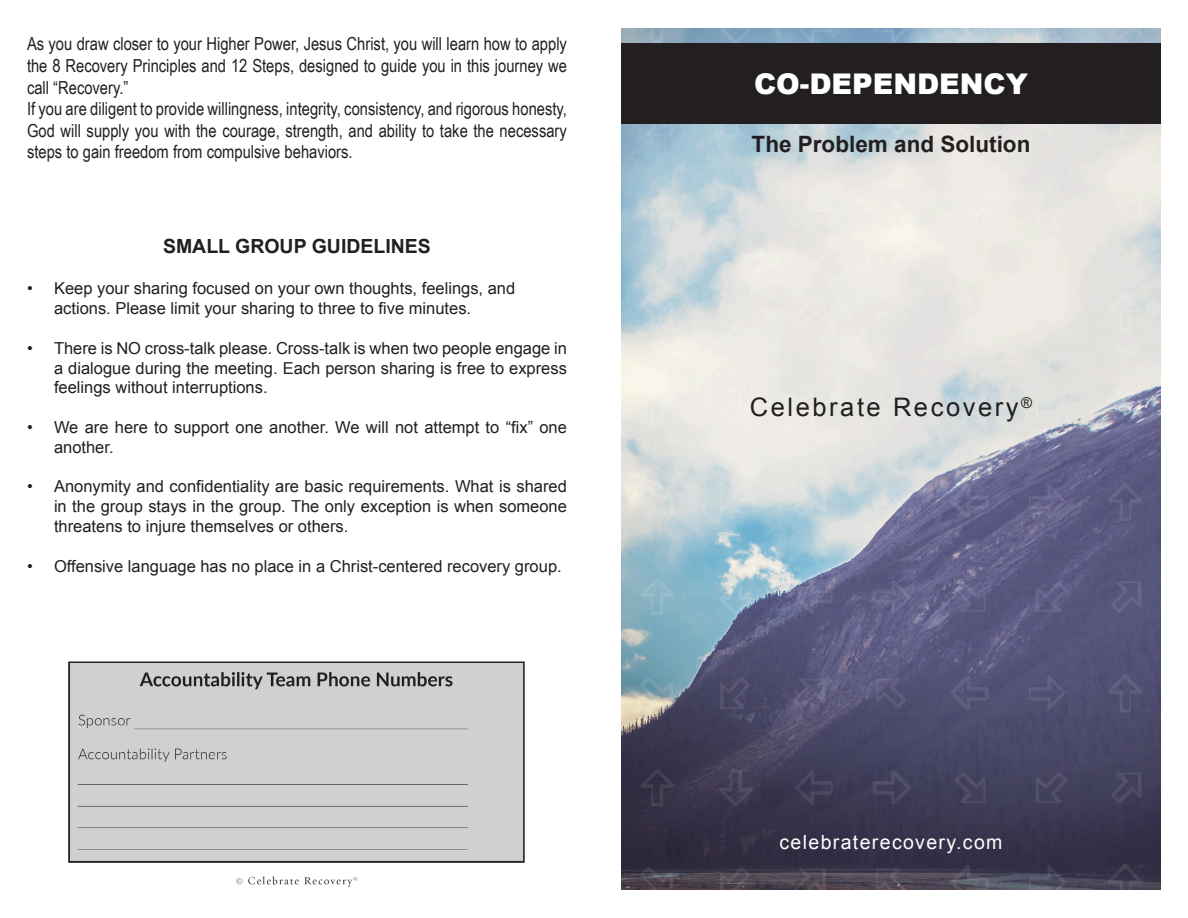
<style>
.page{position:relative;width:1188px;height:918px;background:#fff}
.page>*{position:absolute;margin:0;border:0;box-sizing:border-box;transform-origin:0 0}
.t1{font:900 28.5px "Arial";color:#fff}
.t2{font:25.5px "Arial";letter-spacing:.1em;color:#231f20}
.t3{font:700 22.5px "Arial";color:#231f20}
.t4{font:19.5px "Arial";letter-spacing:.07em;color:#fff}
.t5{font:700 19.5px "Arial";color:#231f20}
.t6{font:18px/21.6px "Arial Narrow";color:#231f20;text-align:justify}
.t7{font:16.5px/19.8px "Arial";color:#231f20}
</style>
<div class="page">
<img style="left:621px;top:28px;width:540px;height:862px">
<div style="left:621px;top:43px;width:540px;height:81px;background:#231f20"></div>
<img style="left:68px;top:661px;width:457px;height:227px">
<p class="t6" style="left:27px;top:33px;width:542px">As you draw closer to your Higher Power, Jesus Christ, you will learn how to apply the 8 Recovery Principles and 12 Steps, designed to guide you in this journey we call “Recovery.”</p>
<p class="t6" style="left:27px;top:97px;width:542px">If you are diligent to provide willingness, integrity, consistency, and rigorous honesty, God will supply you with the courage, strength, and ability to take the necessary steps to gain freedom from compulsive behaviors.</p>
<p class="t5" style="left:163px;top:233px;width:269px">SMALL GROUP GUIDELINES</p>
<p class="t7" style="left:54px;top:279px;width:463px;text-indent:-27px">• Keep your sharing focused on your own thoughts, feelings, and actions. Please limit your sharing to three to five minutes.</p>
<p class="t7" style="left:54px;top:338px;width:514px;text-align:justify;text-indent:-27px">• There is NO cross-talk please. Cross-talk is when two people engage in a dialogue during the meeting. Each person sharing is free to express feelings without interruptions.</p>
<p class="t7" style="left:54px;top:417px;width:514px;text-indent:-27px">• We are here to support one another. We will not attempt to “fix” one another.</p>
<p class="t7" style="left:54px;top:477px;width:514px;text-align:justify;text-indent:-27px">• Anonymity and confidentiality are basic requirements. What is shared in the group stays in the group. The only exception is when someone threatens to injure themselves or others.</p>
<p class="t7" style="left:27px;top:556px;width:536px">• Offensive language has no place in a Christ-centered recovery group.</p>
<p class="t1" style="left:754px;top:63px;width:275px">CO-DEPENDENCY</p>
<p class="t3" style="left:752px;top:129px;width:280px">The Problem and Solution</p>
<p class="t2" style="left:750px;top:391px;width:284px">Celebrate Recovery<sup>®</sup></p>
<p class="t4" style="left:779px;top:830px;width:225px">celebraterecovery.com</p>
</div>
